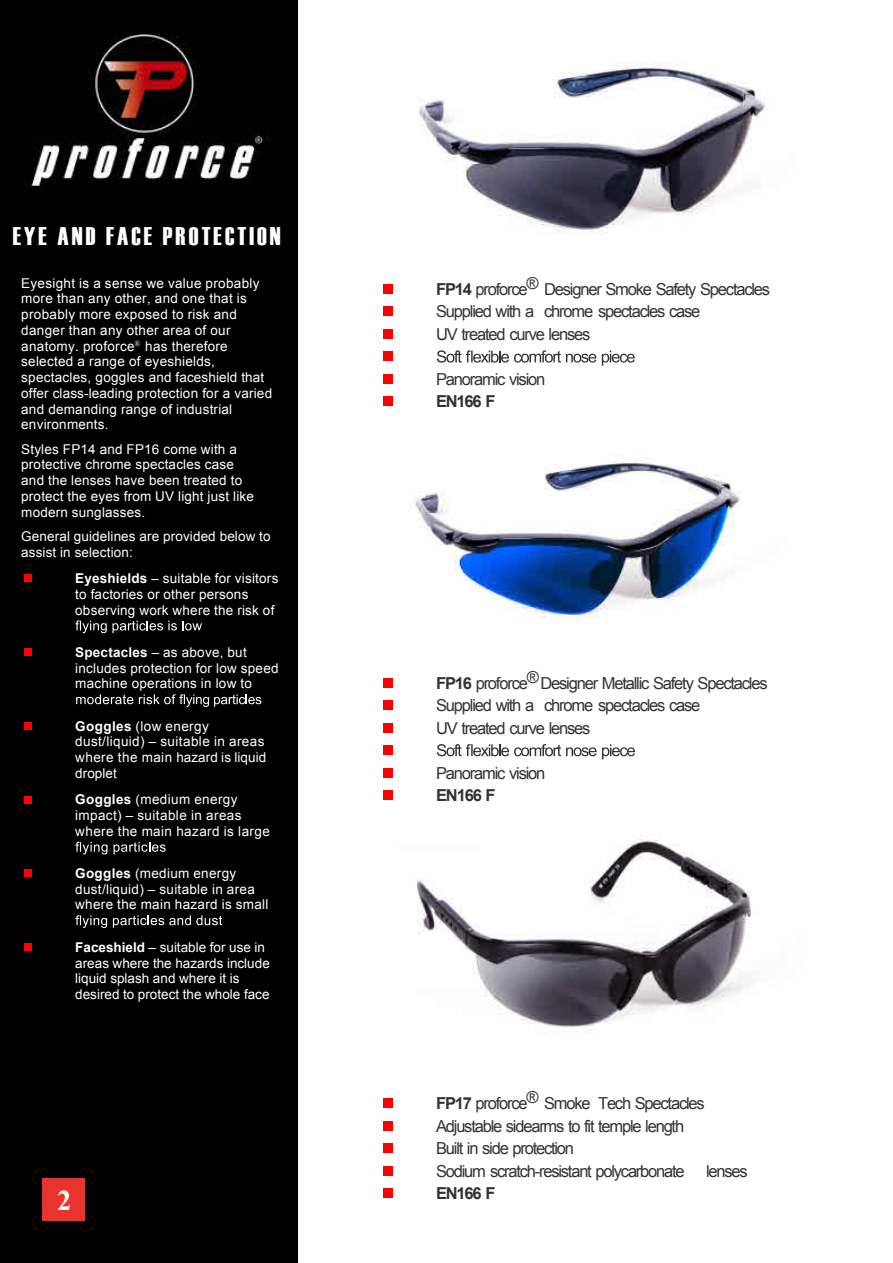
<style>
.page{position:relative;width:893px;height:1263px;background:#fff}
.page>*{position:absolute;margin:0;border:0;box-sizing:border-box;transform-origin:0 0}
.t1{font:700 28.5px "Times New Roman";color:#fff}
.t2{font:25.5px "Haettenschweiler";letter-spacing:.12em;color:#fff}
.t3{font:16.5px/22.5px "Arial";letter-spacing:-.07em;color:#323335}
.t4{font:700 16.5px "Arial";letter-spacing:-.07em;color:#323335}
.t5{font:13.5px/15.8px "Arial";letter-spacing:.015em;color:#fff}
.s1{font-weight:700}
</style>
<div class="page">
<div style="left:0;top:0;width:298px;height:1263px;background:#000"></div>
<div style="left:43px;top:1178px;width:42px;height:42px;background:#e8342e"></div>
<div style="left:24px;top:574px;width:8px;height:8px;background:#f00"></div>
<svg style="left:75px;top:620px;width:127px;height:13px"></svg>
<div style="left:24px;top:648px;width:8px;height:8px;background:#f00"></div>
<svg style="left:76px;top:694px;width:57px;height:10px"></svg>
<svg style="left:139px;top:694px;width:122px;height:13px"></svg>
<div style="left:24px;top:722px;width:8px;height:8px;background:#f00"></div>
<div style="left:24px;top:795px;width:8px;height:8px;background:#f00"></div>
<svg style="left:75px;top:842px;width:33px;height:12px"></svg>
<svg style="left:114px;top:842px;width:52px;height:12px"></svg>
<div style="left:24px;top:869px;width:8px;height:8px;background:#f00"></div>
<svg style="left:75px;top:915px;width:32px;height:13px"></svg>
<svg style="left:113px;top:915px;width:109px;height:13px"></svg>
<div style="left:24px;top:943px;width:8px;height:8px;background:#f00"></div>
<div style="left:383px;top:284px;width:10px;height:10px;background:#f00"></div>
<div style="left:383px;top:307px;width:10px;height:9px;background:#f00"></div>
<div style="left:383px;top:329px;width:10px;height:10px;background:#f00"></div>
<div style="left:383px;top:352px;width:10px;height:9px;background:#f00"></div>
<svg style="left:437px;top:350px;width:159px;height:13px"></svg>
<svg style="left:602px;top:351px;width:33px;height:15px"></svg>
<div style="left:383px;top:374px;width:10px;height:10px;background:#f00"></div>
<div style="left:383px;top:397px;width:10px;height:9px;background:#f00"></div>
<div style="left:383px;top:678px;width:10px;height:9px;background:#f00"></div>
<div style="left:383px;top:700px;width:10px;height:10px;background:#f00"></div>
<div style="left:383px;top:723px;width:10px;height:9px;background:#f00"></div>
<div style="left:383px;top:745px;width:10px;height:10px;background:#f00"></div>
<svg style="left:437px;top:744px;width:198px;height:15px"></svg>
<div style="left:383px;top:768px;width:10px;height:9px;background:#f00"></div>
<div style="left:383px;top:790px;width:10px;height:10px;background:#f00"></div>
<div style="left:383px;top:1098px;width:10px;height:10px;background:#f00"></div>
<div style="left:383px;top:1121px;width:10px;height:9px;background:#f00"></div>
<div style="left:383px;top:1143px;width:10px;height:10px;background:#f00"></div>
<div style="left:383px;top:1166px;width:10px;height:9px;background:#f00"></div>
<div style="left:383px;top:1188px;width:10px;height:10px;background:#f00"></div>
<img style="left:25px;top:34px;width:243px;height:154px">
<img style="left:418px;top:62px;width:348px;height:172px">
<img style="left:415px;top:462px;width:326px;height:157px">
<img style="left:417px;top:835px;width:337px;height:198px">
<h2 class="t2" style="left:13px;top:227px;width:269px">EYE AND FACE PROTECTION</h2>
<p class="t5" style="left:21px;top:276px;width:252px">Eyesight is a sense we value probably more than any other, and one that is probably more exposed to risk and danger than any other area of our anatomy. proforce<sup>®</sup> has therefore selected a range of eyeshields, spectacles, goggles and faceshield that offer class-leading protection for a varied and demanding range of industrial environments.</p>
<p class="t5" style="left:21px;top:442px;width:234px">Styles FP14 and FP16 come with a protective chrome spectacles case and the lenses have been treated to protect the eyes from UV light just like modern sunglasses.</p>
<p class="t5" style="left:21px;top:529px;width:251px">General guidelines are provided below to assist in selection:</p>
<p class="t5" style="left:75px;top:572px;width:205px"><span class="s1">Eyeshields</span> – suitable for visitors to factories or other persons observing work where the risk of</p>
<p class="t5" style="left:75px;top:645px;width:205px"><span class="s1">Spectacles</span> – as above, but includes protection for low speed machine operations in low to</p>
<p class="t5" style="left:75px;top:719px;width:192px"><span class="s1">Goggles</span> (low energy dust/liquid) – suitable in areas where the main hazard is liquid droplet</p>
<p class="t5" style="left:75px;top:793px;width:196px"><span class="s1">Goggles</span> (medium energy impact) – suitable in areas where the main hazard is large</p>
<p class="t5" style="left:75px;top:866px;width:195px"><span class="s1">Goggles</span> (medium energy dust/liquid) – suitable in area where the main hazard is small</p>
<p class="t5" style="left:75px;top:940px;width:196px"><span class="s1">Faceshield</span> – suitable for use in areas where the hazards include liquid splash and where it is desired to protect the whole face</p>
<h1 class="t1" style="left:57px;top:1191px;width:16px">2</h1>
<p class="t3" style="left:436px;top:279px;width:336px"><span class="s1">FP14</span> proforce® Designer Smoke Safety Spectacles<br>Supplied with a chrome spectacles case<br>UV treated curve lenses</p>
<p class="t3" style="left:436px;top:369px;width:111px">Panoramic vision</p>
<p class="t4" style="left:436px;top:395px;width:61px">EN166 F</p>
<p class="t3" style="left:436px;top:673px;width:333px"><span class="s1">FP16</span> proforce® Designer Metallic Safety Spectacles<br>Supplied with a chrome spectacles case<br>UV treated curve lenses</p>
<p class="t3" style="left:436px;top:763px;width:111px">Panoramic vision</p>
<p class="t4" style="left:436px;top:789px;width:61px">EN166 F</p>
<p class="t3" style="left:436px;top:1094px;width:270px"><span class="s1">FP17</span> proforce® Smoke Tech Spectacles Adjustable sidearms to fit temple length Built in side protection<br>Sodium scratch-resistant polycarbonate</p>
<p class="t3" style="left:706px;top:1161px;width:43px">lenses</p>
<p class="t4" style="left:436px;top:1187px;width:61px">EN166 F</p>
</div>
